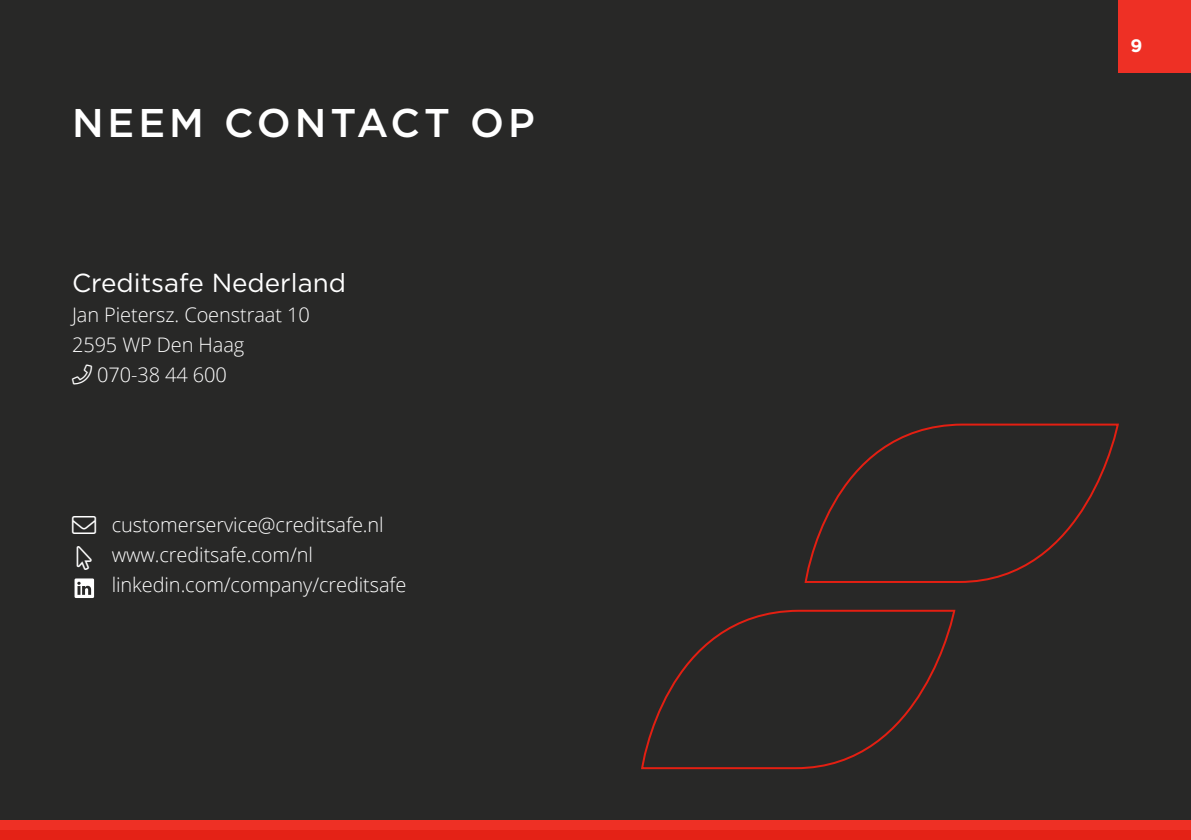
<style>
.page{position:relative;width:1191px;height:840px;background:#fff}
.page>*{position:absolute;margin:0;border:0;box-sizing:border-box;transform-origin:0 0}
.t1{font:500 40px "Gotham";letter-spacing:.1em;color:#fff}
.t2{font:26px "Gotham";color:#fff}
.t3{font:300 24px "Font Awesome 5 Pro";color:#fff}
.t4{font:300 20px/30px "Open Sans";letter-spacing:-.005em;color:#fff}
.t5{font:700 18px "Gotham";color:#fff}
</style>
<div class="page">
<div style="left:0;top:0;width:1191px;height:839px;background:#282827"></div>
<div style="left:0;top:819px;width:1191px;height:20px;background:#ee3025"></div>
<div style="left:0;top:830px;width:1191px;height:9px;background:#e42216"></div>
<div style="left:1119px;top:0;width:72px;height:72px;background:#ee3025"></div>
<svg style="left:641px;top:423px;width:478px;height:346px"></svg>
<svg style="left:75px;top:578px;width:19px;height:19px"></svg>
<h1 class="t1" style="left:72px;top:97px;width:464px">NEEM CONTACT OP</h1>
<h2 class="t2" style="left:72px;top:265px;width:275px">Creditsafe Nederland</h2>
<p class="t4" style="left:72px;top:298px;width:239px">Jan Pietersz. Coenstraat 10<br>2595 WP Den Haag</p>
<p class="t4" style="left:72px;top:358px;width:156px">□■ 070-38 44 600</p>
<p class="t3" style="left:72px;top:512px;width:25px">■❖●□</p>
<p class="t3" style="left:77px;top:545px;width:17px">□◆▲□■▼</p>
<p class="t4" style="left:112px;top:508px;width:296px">customerservice@creditsafe.nl www.creditsafe.com/nl linkedin.com/company/creditsafe</p>
<p class="t5" style="left:1130px;top:35px;width:13px">9</p>
</div>
